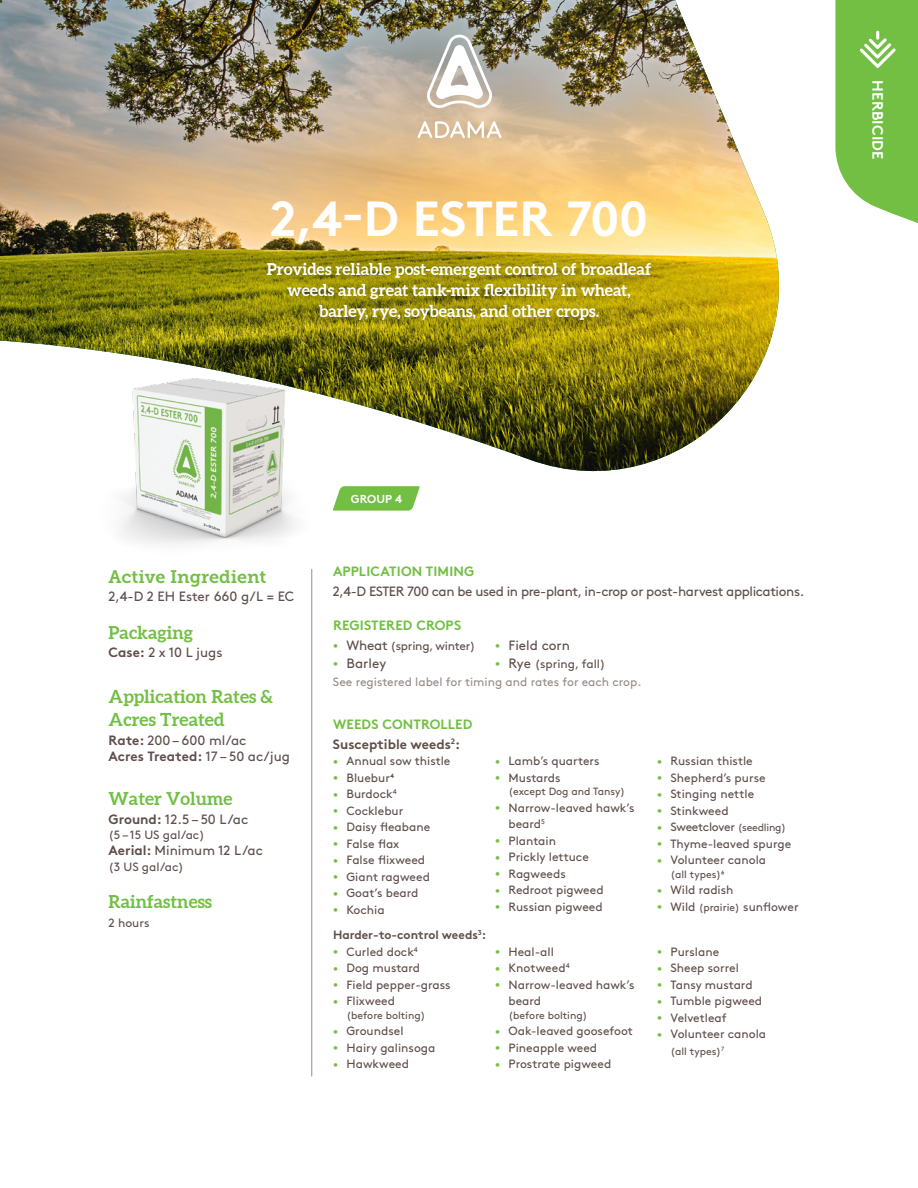
<style>
.page{position:relative;width:918px;height:1188px;background:#fff}
.page>*{position:absolute;margin:0;border:0;box-sizing:border-box;transform-origin:0 0}
.t1{font:700 49.2px "Brown Pro";letter-spacing:-.01em;color:#fff}
.t2{font:700 18.15px/22.8px "Aleo";color:#72bf44}
.t3{font:700 18px "Aleo";color:#72bf44}
.t4{font:18px "Museo Slab 700";color:#72bf44}
.t5{font:700 16.5px/21px "Aleo";color:#fff;text-align:center}
.t6{font:700 15px "Brown Pro";letter-spacing:.01em;color:#fff}
.t7{font:13.5px/15.8px "Brown Pro";letter-spacing:-.03em;color:#5f4f4b}
.t8{font:700 13.5px/19.5px "Brown Pro";letter-spacing:.005em;color:#5f4f4b}
.t9{font:700 13.5px "Brown Pro";letter-spacing:.01em;color:#72bf44}
.t10{font:13.5px "Brown Pro";color:#5f4f4b}
.t11{font:13.5px "Brown Pro";letter-spacing:-.005em;color:#5f4f4b}
.t12{font:12px/16.5px "Brown Pro";color:#5f4f4b}
.t13{font:12px/18px "Brown Pro";color:#978d87}
.t14{font:700 12px "Brown Pro";color:#5f4f4b}
.t15{font:12px "Brown Pro";letter-spacing:-.025em;color:#5f4f4b}
.t16{font:12px "Brown Pro";letter-spacing:-.02em;color:#5f4f4b}
.t17{font:700 11.55px "Brown Pro";letter-spacing:.01em;color:#fff}
.t18{font:10.5px "Brown Pro";color:#5f4f4b}
.s1{font-weight:700}
.s2{font-size:9px;color:#72bf44}
.s3{font-size:13.5px}
.s4{font-size:13.5px;color:#5f4f4b}
.s5{color:#5f4f4b}
.s6{color:#72bf44}
.s7{font-size:10.5px}
</style>
<div class="page">
<img style="left:0;top:0;width:780px;height:472px">
<svg style="left:426px;top:35px;width:67px;height:73px"></svg>
<svg style="left:417px;top:121px;width:85px;height:17px"></svg>
<svg style="left:835px;top:0;width:83px;height:223px;background:#81c659"></svg>
<hr style="left:312px;top:569px;width:1px;height:507px;background:#978d87">
<div style="left:256px;top:252px;width:409px;height:83px;background:#000;opacity:.32"></div>
<img style="left:74px;top:323px;width:272px;height:272px">
<svg style="left:333px;top:486px;width:87px;height:25px"></svg>
<div style="left:342px;top:491px;width:70px;height:15px;background:#72bf44"></div>
<h1 class="t1" style="left:269px;top:179px;width:381px">2,4-D ESTER 700</h1>
<h3 class="t5" style="left:267px;top:260px;width:386px">Provides reliable post-emergent control of broadleaf weeds and great tank-mix flexibility in wheat, barley, rye, soybeans, and other crops.</h3>
<p class="t6" style="left:890px;top:80px;width:81px;rotate:90deg">HERBICIDE</p>
<h3 class="t4" style="left:109px;top:566px;width:159px">Active Ingredient</h3>
<p class="t11" style="left:109px;top:586px;width:187px">2,4-D 2 EH Ester 660 g/L = EC</p>
<h3 class="t3" style="left:109px;top:621px;width:86px">Packaging</h3>
<p class="t7" style="left:109px;top:644px;width:115px"><span class="s1">Case:</span> 2 x 10 L jugs</p>
<h2 class="t2" style="left:109px;top:686px;width:167px">Application Rates &amp;<br>Acres Treated</h2>
<p class="t7" style="left:109px;top:731px;width:183px"><span class="s1">Rate:</span> 200 – 600 ml/ac<br><span class="s1">Acres Treated:</span> 17 – 50 ac/jug</p>
<h3 class="t3" style="left:109px;top:787px;width:125px">Water Volume</h3>
<p class="t7" style="left:109px;top:810px;width:141px"><span class="s1">Ground:</span> 12.5 – 50 L/ac</p>
<p class="t12" style="left:109px;top:826px;width:98px">(5 – 15 US gal/ac)</p>
<p class="t10" style="left:109px;top:840px;width:156px"><span class="s1">Aerial:</span> Minimum 12 L/ac</p>
<p class="t12" style="left:109px;top:858px;width:77px">(3 US gal/ac)</p>
<h3 class="t3" style="left:109px;top:891px;width:105px">Rainfastness</h3>
<p class="t12" style="left:109px;top:914px;width:42px">2 hours</p>
<p class="t17" style="left:351px;top:489px;width:53px">GROUP 4</p>
<p class="t9" style="left:333px;top:560px;width:143px">APPLICATION TIMING</p>
<p class="t7" style="left:333px;top:582px;width:473px">2,4-D ESTER 700 can be used in pre-plant, in-crop or post-harvest applications.</p>
<p class="t9" style="left:333px;top:614px;width:130px">REGISTERED CROPS</p>
<p class="t16" style="left:333px;top:636px;width:144px"><span class="s2">•</span> <span class="s3">Wheat</span> (spring, winter)</p>
<p class="t7" style="left:333px;top:654px;width:55px"><span class="s2">•</span> Barley</p>
<p class="t10" style="left:495px;top:635px;width:77px"><span class="s2">•</span> Field corn</p>
<p class="t13" style="left:333px;top:653px;width:310px;text-indent:162px"><span class="s2">•</span> <span class="s4">Rye</span> <span class="s5">(spring, fall)<br></span>See registered label for timing and rates for each crop.</p>
<p class="t8" style="left:333px;top:713px;width:141px"><span class="s6">WEEDS CONTROLLED<br></span>Susceptible weeds<sup>2</sup>:</p>
<p class="t12" style="left:333px;top:752px;width:119px"><span class="s2">•</span> Annual sow thistle</p>
<p class="t12" style="left:333px;top:768px;width:63px"><span class="s2">•</span> Bluebur4</p>
<p class="t12" style="left:333px;top:785px;width:64px"><span class="s2">•</span> Burdock<sup>4</sup></p>
<p class="t12" style="left:333px;top:801px;width:72px"><span class="s2">•</span> Cocklebur</p>
<p class="t12" style="left:333px;top:818px;width:99px"><span class="s2">•</span> Daisy fleabane</p>
<p class="t12" style="left:333px;top:834px;width:68px"><span class="s2">•</span> False flax</p>
<p class="t12" style="left:333px;top:851px;width:94px"><span class="s2">•</span> False flixweed</p>
<p class="t12" style="left:333px;top:867px;width:98px"><span class="s2">•</span> Giant ragweed</p>
<p class="t12" style="left:333px;top:884px;width:87px"><span class="s2">•</span> Goat’s beard</p>
<p class="t12" style="left:333px;top:900px;width:53px"><span class="s2">•</span> Kochia</p>
<p class="t12" style="left:495px;top:752px;width:106px"><span class="s2">•</span> Lamb’s quarters</p>
<p class="t12" style="left:495px;top:768px;width:67px"><span class="s2">•</span> Mustards</p>
<p class="t18" style="left:508px;top:783px;width:118px">(except Dog and Tansy)</p>
<p class="t12" style="left:508px;top:798px;width:128px;text-indent:-14px"><span class="s2">•</span> Narrow-leaved hawk’s beard<sup>5</sup></p>
<p class="t12" style="left:495px;top:831px;width:63px"><span class="s2">•</span> Plantain</p>
<p class="t12" style="left:495px;top:848px;width:95px"><span class="s2">•</span> Prickly lettuce</p>
<p class="t12" style="left:495px;top:864px;width:72px"><span class="s2">•</span> Ragweeds</p>
<p class="t12" style="left:495px;top:881px;width:110px"><span class="s2">•</span> Redroot pigweed</p>
<p class="t12" style="left:495px;top:897px;width:109px"><span class="s2">•</span> Russian pigweed</p>
<p class="t12" style="left:657px;top:752px;width:97px"><span class="s2">•</span> Russian thistle</p>
<p class="t12" style="left:657px;top:768px;width:110px"><span class="s2">•</span> Shepherd’s purse</p>
<p class="t12" style="left:657px;top:785px;width:99px"><span class="s2">•</span> Stinging nettle</p>
<p class="t12" style="left:657px;top:801px;width:73px"><span class="s2">•</span> Stinkweed</p>
<p class="t15" style="left:657px;top:818px;width:131px"><span class="s2">•</span> Sweetclover <span class="s7">(seedling)</span></p>
<p class="t12" style="left:657px;top:834px;width:136px"><span class="s2">•</span> Thyme-leaved spurge</p>
<p class="t12" style="left:657px;top:851px;width:111px"><span class="s2">•</span> Volunteer canola</p>
<p class="t18" style="left:670px;top:866px;width:56px">(all types)6</p>
<p class="t12" style="left:657px;top:881px;width:78px"><span class="s2">•</span> Wild radish</p>
<p class="t12" style="left:657px;top:897px;width:143px"><span class="s2">•</span> Wild <span class="s7">(prairie)</span> sunflower</p>
<p class="t14" style="left:333px;top:925px;width:155px">Harder-to-control weeds<sup>3</sup>:</p>
<p class="t12" style="left:333px;top:942px;width:86px"><span class="s2">•</span> Curled dock<sup>4</sup></p>
<p class="t12" style="left:333px;top:959px;width:89px"><span class="s2">•</span> Dog mustard</p>
<p class="t12" style="left:333px;top:975px;width:119px"><span class="s2">•</span> Field pepper-grass</p>
<p class="t12" style="left:333px;top:992px;width:64px"><span class="s2">•</span> Flixweed</p>
<p class="t18" style="left:346px;top:1007px;width:81px">(before bolting)</p>
<p class="t12" style="left:333px;top:1022px;width:72px"><span class="s2">•</span> Groundsel</p>
<p class="t12" style="left:333px;top:1038px;width:104px"><span class="s2">•</span> Hairy galinsoga</p>
<p class="t12" style="left:333px;top:1055px;width:78px"><span class="s2">•</span> Hawkweed</p>
<p class="t12" style="left:495px;top:942px;width:60px"><span class="s2">•</span> Heal-all</p>
<p class="t12" style="left:495px;top:959px;width:75px"><span class="s2">•</span> Knotweed<sup>4</sup></p>
<p class="t12" style="left:508px;top:975px;width:128px;text-indent:-14px"><span class="s2">•</span> Narrow-leaved hawk’s beard</p>
<p class="t18" style="left:508px;top:1007px;width:81px">(before bolting)</p>
<p class="t12" style="left:495px;top:1022px;width:140px"><span class="s2">•</span> Oak-leaved goosefoot</p>
<p class="t12" style="left:495px;top:1038px;width:104px"><span class="s2">•</span> Pineapple weed</p>
<p class="t12" style="left:495px;top:1055px;width:118px"><span class="s2">•</span> Prostrate pigweed</p>
<p class="t12" style="left:657px;top:942px;width:64px"><span class="s2">•</span> Purslane</p>
<p class="t12" style="left:657px;top:959px;width:83px"><span class="s2">•</span> Sheep sorrel</p>
<p class="t12" style="left:657px;top:975px;width:97px"><span class="s2">•</span> Tansy mustard</p>
<p class="t12" style="left:657px;top:992px;width:107px"><span class="s2">•</span> Tumble pigweed</p>
<p class="t12" style="left:657px;top:1008px;width:71px"><span class="s2">•</span> Velvetleaf</p>
<p class="t12" style="left:657px;top:1025px;width:111px"><span class="s2">•</span> Volunteer canola</p>
<p class="t18" style="left:670px;top:1043px;width:55px">(all types)<sup>7</sup></p>
</div>
